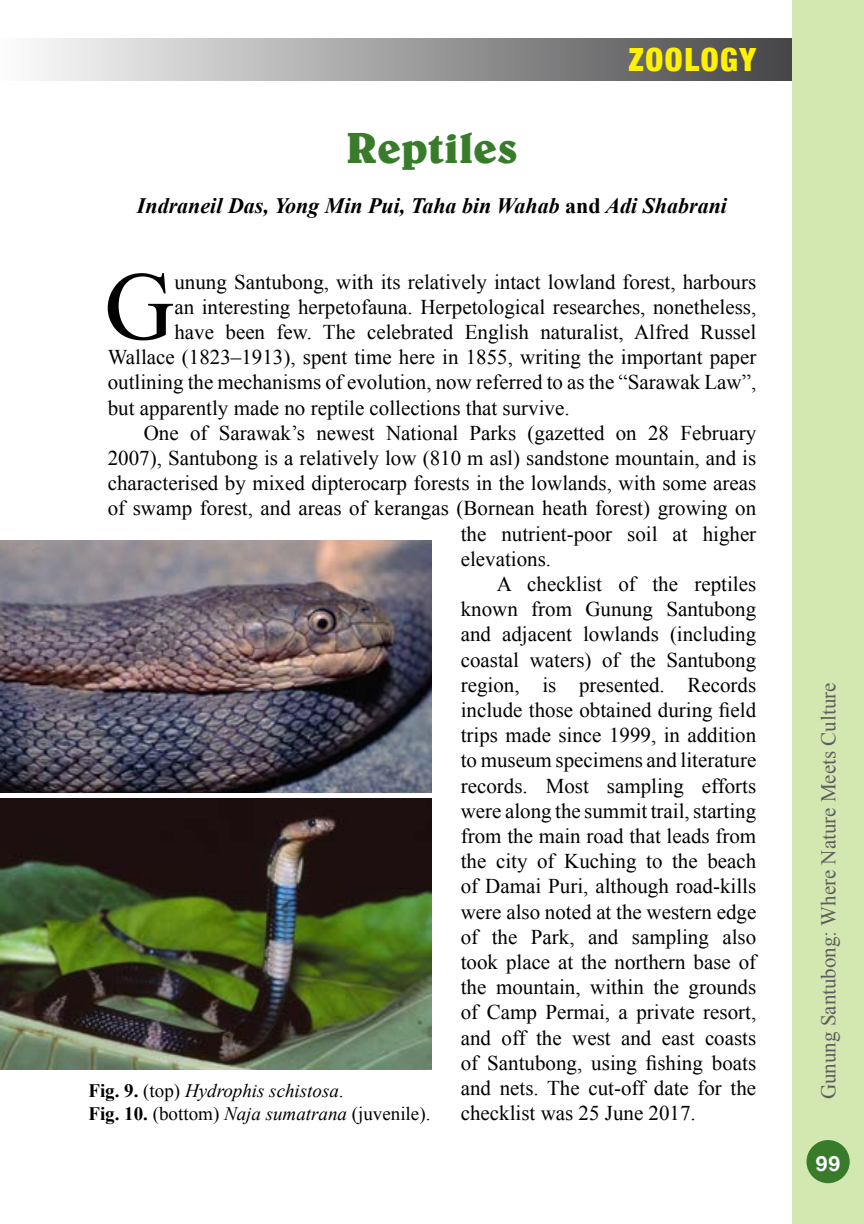
<style>
.page{position:relative;width:864px;height:1224px;background:#fff}
.page>*{position:absolute;margin:0;border:0;box-sizing:border-box;transform-origin:0 0}
.t1{font:97.2px "Times New Roman";color:#000}
.t2{font:700 44px "Belwe LT";color:#387c2b}
.t3{font:900 condensed 32px "Helvetica Neue";letter-spacing:.05em;color:#fff200}
.t4{font:italic 700 22px "Times New Roman";color:#000}
.t5{font:21px "Times New Roman";color:#000}
.t6{font:21px "Times New Roman";color:#5d5d60}
.t7{font:700 21px "Helvetica Neue";color:#fff}
.t8{font:italic 19px/22.8px "Times New Roman";color:#000}
.s1{font-style:normal}
.s2{font-weight:700;font-style:normal}
</style>
<div class="page">
<div style="left:792px;top:0;width:72px;height:1224px;background:#d3e7b1"></div>
<div style="left:807px;top:1140px;width:43px;height:43px;background:#387c2b;border-radius:50%"></div>
<div style="left:0;top:38px;width:792px;height:42px;background:linear-gradient(to right,#fdfdfd,#464547)"></div>
<img style="left:0;top:0;width:1px;height:339px">
<img style="left:0;top:799px;width:432px;height:271px">
<img style="left:0;top:541px;width:432px;height:252px">
<h3 class="t3" style="left:629px;top:33px;width:129px">ZOOLOGY</h3>
<h2 class="t2" style="left:346px;top:121px;width:173px">Reptiles</h2>
<p class="t4" style="left:137px;top:190px;width:592px">Indraneil Das, Yong Min Pui, Taha bin Wahab <span class="s1">and</span> Adi Shabrani</p>
<h1 class="t1" style="left:104px;top:241px;width:72px">G</h1>
<p class="t5" style="left:174px;top:267px;width:583px">unung Santubong, with its relatively intact lowland forest, harbours</p>
<p class="t5" style="left:174px;top:293px;width:583px">an interesting herpetofauna. Herpetological researches, nonetheless,</p>
<p class="t5" style="left:174px;top:318px;width:583px">have been few. The celebrated English naturalist, Alfred Russel</p>
<p class="t5" style="left:108px;top:343px;width:650px">Wallace (1823–1913), spent time here in 1855, writing the important paper</p>
<p class="t5" style="left:108px;top:368px;width:650px">outlining the mechanisms of evolution, now referred to as the “Sarawak Law”,</p>
<p class="t5" style="left:108px;top:393px;width:463px">but apparently made no reptile collections that survive.</p>
<p class="t5" style="left:144px;top:419px;width:614px">One of Sarawak’s newest National Parks (gazetted on 28 February</p>
<p class="t5" style="left:108px;top:444px;width:650px">2007), Santubong is a relatively low (810 m asl) sandstone mountain, and is</p>
<p class="t5" style="left:108px;top:469px;width:650px">characterised by mixed dipterocarp forests in the lowlands, with some areas</p>
<p class="t5" style="left:108px;top:494px;width:650px">of swamp forest, and areas of kerangas (Bornean heath forest) growing on</p>
<p class="t5" style="left:461px;top:519px;width:297px">the nutrient-poor soil at higher</p>
<p class="t5" style="left:461px;top:545px;width:92px">elevations.</p>
<p class="t5" style="left:497px;top:570px;width:261px">A checklist of the reptiles</p>
<p class="t5" style="left:461px;top:595px;width:297px">known from Gunung Santubong</p>
<p class="t5" style="left:461px;top:620px;width:297px">and adjacent lowlands (including</p>
<p class="t5" style="left:461px;top:645px;width:297px">coastal waters) of the Santubong</p>
<p class="t5" style="left:461px;top:671px;width:297px">region, is presented. Records</p>
<p class="t5" style="left:461px;top:696px;width:297px">include those obtained during field</p>
<p class="t5" style="left:461px;top:721px;width:297px">trips made since 1999, in addition</p>
<p class="t5" style="left:461px;top:746px;width:297px">to museum specimens and literature</p>
<p class="t5" style="left:461px;top:771px;width:297px">records. Most sampling efforts</p>
<p class="t5" style="left:461px;top:797px;width:297px">were along the summit trail, starting</p>
<p class="t5" style="left:461px;top:822px;width:297px">from the main road that leads from</p>
<p class="t5" style="left:461px;top:847px;width:297px">the city of Kuching to the beach</p>
<p class="t5" style="left:461px;top:872px;width:297px">of Damai Puri, although road-kills</p>
<p class="t5" style="left:461px;top:897px;width:297px">were also noted at the western edge</p>
<p class="t5" style="left:461px;top:923px;width:297px">of the Park, and sampling also</p>
<p class="t5" style="left:461px;top:948px;width:297px">took place at the northern base of</p>
<p class="t5" style="left:461px;top:973px;width:297px">the mountain, within the grounds</p>
<p class="t5" style="left:461px;top:998px;width:297px">of Camp Permai, a private resort,</p>
<p class="t5" style="left:461px;top:1023px;width:297px">and off the west and east coasts</p>
<p class="t5" style="left:461px;top:1049px;width:297px">of Santubong, using fishing boats</p>
<p class="t5" style="left:461px;top:1074px;width:297px">and nets. The cut-off date for the</p>
<p class="t5" style="left:461px;top:1099px;width:237px">checklist was 25 June 2017.</p>
<p class="t8" style="left:88px;top:1079px;width:343px"><span class="s2">Fig. 9.</span> <span class="s1">(top)</span> Hydrophis schistosa<span class="s1">.<br></span><span class="s2">Fig. 10.</span> <span class="s1">(bottom)</span> Naja sumatrana <span class="s1">(juvenile).</span></p>
<p class="t6" style="left:814px;top:1099px;width:418px;rotate:-90deg">Gunung Santubong: Where Nature Meets Culture</p>
<p class="t7" style="left:816px;top:1147px;width:26px">99</p>
</div>
